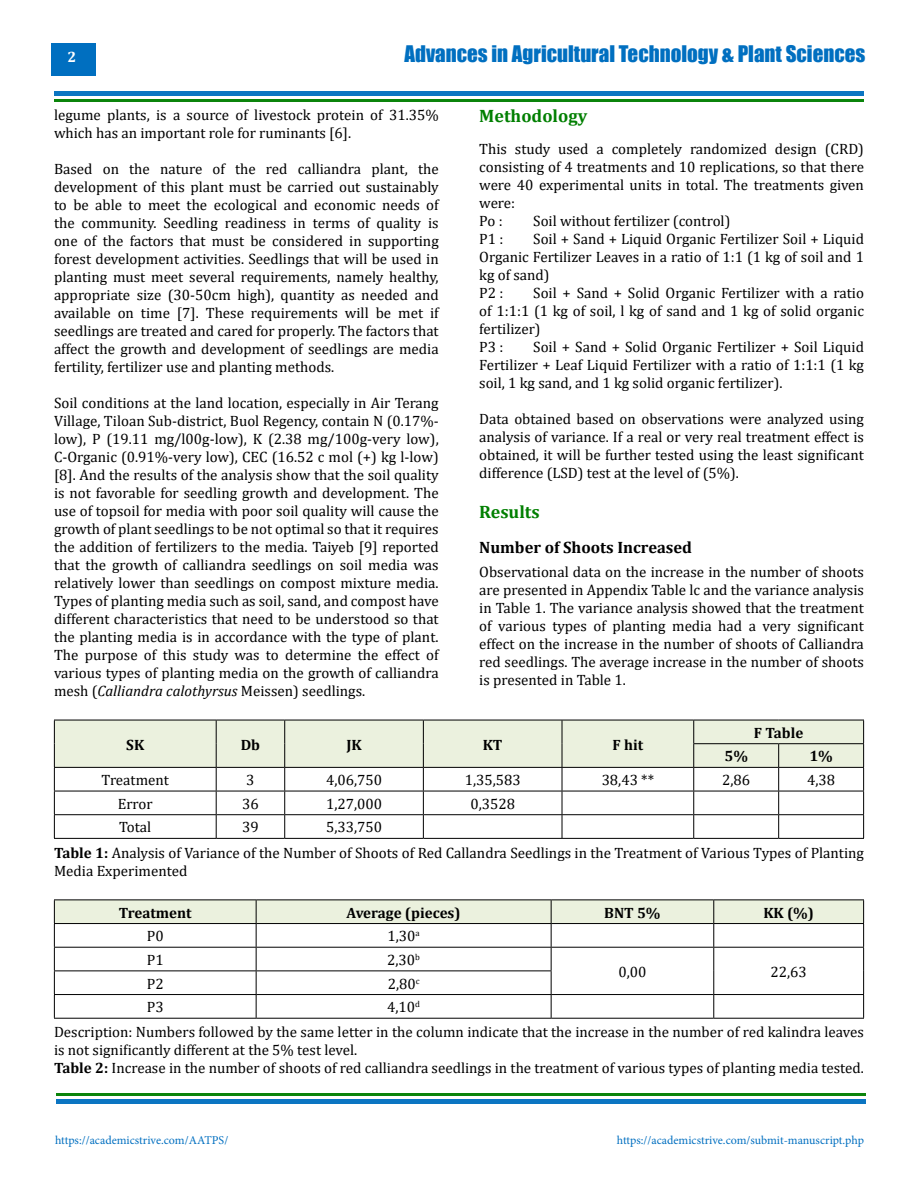
<style>
.page{position:relative;width:918px;height:1188px;background:#fff}
.page>*{position:absolute;margin:0;border:0;box-sizing:border-box;transform-origin:0 0}
.t1{font:21px "Impact";color:#006fc0}
.t2{font:700 18px "Cambria";color:#007f01}
.t3{font:700 16.5px "Cambria";color:#000}
.t4{font:15px/18px "Cambria";color:#000}
.t5{font:700 15px "Cambria";color:#000}
.t6{font:700 15px "Cambria";color:#fff}
.t7{font:12px "Minion Pro";color:#006fc0}
.s1{font-style:italic}
.s2{font-weight:700}
</style>
<div class="page">
<div style="left:51px;top:43px;width:45px;height:33px;background:#006fc0"></div>
<div style="left:54px;top:91px;width:810px;height:5px;background:#0b75c2"></div>
<div style="left:56px;top:1099px;width:810px;height:5px;background:#0b75c2"></div>
<hr style="left:54px;top:99px;width:810px;height:3px;background:#007f01">
<hr style="left:56px;top:1094px;width:810px;height:2px;background:#007f01">
<svg style="left:54px;top:720px;width:810px;height:118px"></svg>
<hr style="left:54px;top:838px;width:162px;height:1px;background:#000">
<hr style="left:216px;top:838px;width:69px;height:1px;background:#000">
<hr style="left:285px;top:838px;width:138px;height:1px;background:#000">
<hr style="left:423px;top:838px;width:139px;height:1px;background:#000">
<hr style="left:562px;top:838px;width:132px;height:1px;background:#000">
<hr style="left:694px;top:838px;width:85px;height:1px;background:#000">
<hr style="left:779px;top:838px;width:85px;height:1px;background:#000">
<hr style="left:54px;top:1018px;width:202px;height:1px;background:#000">
<hr style="left:256px;top:1018px;width:295px;height:1px;background:#000">
<hr style="left:551px;top:1018px;width:163px;height:1px;background:#000">
<hr style="left:714px;top:1018px;width:150px;height:1px;background:#000">
<svg style="left:54px;top:900px;width:810px;height:118px"></svg>
<p class="t6" style="left:68px;top:47px;width:10px">2</p>
<h1 class="t1" style="left:405px;top:37px;width:462px">Advances in Agricultural Technology &amp; Plant Sciences</h1>
<p class="t4" style="left:54px;top:105px;width:386px">legume plants, is a source of livestock protein of 31.35% which has an important role for ruminants [6].</p>
<p class="t4" style="left:54px;top:159px;width:386px;text-align:justify">Based on the nature of the red calliandra plant, the development of this plant must be carried out sustainably to be able to meet the ecological and economic needs of the community. Seedling readiness in terms of quality is one of the factors that must be considered in supporting forest development activities. Seedlings that will be used in planting must meet several requirements, namely healthy, appropriate size (30-50cm high), quantity as needed and available on time [7]. These requirements will be met if seedlings are treated and cared for properly. The factors that affect the growth and development of seedlings are media fertility, fertilizer use and planting methods.</p>
<p class="t4" style="left:54px;top:393px;width:386px;text-align:justify">Soil conditions at the land location, especially in Air Terang Village, Tiloan Sub-district, Buol Regency, contain N (0.17%- low), P (19.11 mg/l00g-low), K (2.38 mg/100g-very low), C-Organic (0.91%-very low), CEC (16.52 c mol (+) kg l-low) [8]. And the results of the analysis show that the soil quality is not favorable for seedling growth and development. The use of topsoil for media with poor soil quality will cause the growth of plant seedlings to be not optimal so that it requires the addition of fertilizers to the media. Taiyeb [9] reported that the growth of calliandra seedlings on soil media was relatively lower than seedlings on compost mixture media.<br>Types of planting media such as soil, sand, and compost have different characteristics that need to be understood so that the planting media is in accordance with the type of plant.<br>The purpose of this study was to determine the effect of various types of planting media on the growth of calliandra mesh (<span class="s1">Calliandra calothyrsus</span> Meissen) seedlings.</p>
<p class="t2" style="left:479px;top:103px;width:110px">Methodology</p>
<p class="t4" style="left:479px;top:139px;width:386px">This study used a completely randomized design (CRD) consisting of 4 treatments and 10 replications, so that there were 40 experimental units in total. The treatments given were:<br>Po :</p>
<p class="t4" style="left:533px;top:211px;width:199px">Soil without fertilizer (control)</p>
<p class="t4" style="left:479px;top:229px;width:386px;text-indent:54px">Soil + Sand + Liquid Organic Fertilizer Soil + Liquid<br>Organic Fertilizer Leaves in a ratio of 1:1 (1 kg of soil and 1 kg of sand)<br>P2 :</p>
<p class="t4" style="left:479px;top:229px;width:26px">P1 :</p>
<p class="t4" style="left:479px;top:283px;width:386px;text-indent:54px">Soil + Sand + Solid Organic Fertilizer with a ratio of 1:1:1 (1 kg of soil, l kg of sand and 1 kg of solid organic fertilizer)<br>P3 :</p>
<p class="t4" style="left:479px;top:337px;width:386px;text-align:justify;text-indent:54px">Soil + Sand + Solid Organic Fertilizer + Soil Liquid Fertilizer + Leaf Liquid Fertilizer with a ratio of 1:1:1 (1 kg soil, 1 kg sand, and 1 kg solid organic fertilizer).</p>
<p class="t4" style="left:479px;top:409px;width:386px;text-align:justify">Data obtained based on observations were analyzed using analysis of variance. If a real or very real treatment effect is obtained, it will be further tested using the least significant difference (LSD) test at the level of (5%).</p>
<p class="t2" style="left:479px;top:499px;width:62px">Results</p>
<p class="t3" style="left:479px;top:535px;width:214px">Number of Shoots Increased</p>
<p class="t4" style="left:479px;top:563px;width:386px;text-align:justify">Observational data on the increase in the number of shoots are presented in Appendix Table lc and the variance analysis in Table 1. The variance analysis showed that the treatment of various types of planting media had a very significant effect on the increase in the number of shoots of Calliandra red seedlings. The average increase in the number of shoots is presented in Table 1.</p>
<p class="t5" style="left:126px;top:734px;width:19px">SK</p>
<p class="t5" style="left:241px;top:734px;width:21px">Db</p>
<p class="t5" style="left:346px;top:734px;width:17px">JK</p>
<p class="t5" style="left:483px;top:734px;width:21px">KT</p>
<p class="t5" style="left:613px;top:734px;width:32px">F hit</p>
<p class="t5" style="left:754px;top:722px;width:51px">F Table</p>
<p class="t5" style="left:724px;top:746px;width:25px">5%</p>
<p class="t5" style="left:809px;top:746px;width:25px">1%</p>
<p class="t4" style="left:102px;top:771px;width:69px">Treatment</p>
<p class="t4" style="left:246px;top:771px;width:10px">3</p>
<p class="t4" style="left:326px;top:771px;width:58px">4,06,750</p>
<p class="t4" style="left:465px;top:771px;width:58px">1,35,583</p>
<p class="t4" style="left:602px;top:771px;width:54px">38,43 **</p>
<p class="t4" style="left:722px;top:771px;width:30px">2,86</p>
<p class="t4" style="left:807px;top:771px;width:30px">4,38</p>
<p class="t4" style="left:118px;top:795px;width:36px">Error</p>
<p class="t4" style="left:242px;top:795px;width:18px">36</p>
<p class="t4" style="left:326px;top:795px;width:58px">1,27,000</p>
<p class="t4" style="left:470px;top:795px;width:46px">0,3528</p>
<p class="t4" style="left:119px;top:818px;width:34px">Total</p>
<p class="t4" style="left:242px;top:818px;width:18px">39</p>
<p class="t4" style="left:54px;top:815px;width:811px;line-height:25.2px;text-indent:272px">5,33,750<br><span class="s2">Table 1:</span> Analysis of Variance of the Number of Shoots of Red Callandra Seedlings in the Treatment of Various Types of Planting</p>
<p class="t4" style="left:54px;top:861px;width:135px">Media Experimented</p>
<p class="t5" style="left:119px;top:902px;width:75px">Treatment</p>
<p class="t5" style="left:347px;top:902px;width:116px">Average (pieces)</p>
<p class="t5" style="left:604px;top:902px;width:58px">BNT 5%</p>
<p class="t5" style="left:763px;top:902px;width:52px">KK (%)</p>
<p class="t4" style="left:147px;top:927px;width:18px">P0</p>
<p class="t4" style="left:388px;top:927px;width:34px">1,30<sup>a</sup></p>
<p class="t4" style="left:147px;top:951px;width:18px">P1</p>
<p class="t4" style="left:387px;top:951px;width:34px">2,30<sup>b</sup></p>
<p class="t4" style="left:618px;top:963px;width:30px">0,00</p>
<p class="t4" style="left:771px;top:963px;width:38px">22,63</p>
<p class="t4" style="left:147px;top:974px;width:18px">P2</p>
<p class="t4" style="left:388px;top:974px;width:33px">2,80<sup>c</sup></p>
<p class="t4" style="left:147px;top:998px;width:18px">P3</p>
<p class="t4" style="left:54px;top:994px;width:812px;line-height:25.2px;text-indent:333px">4,10<sup>d<br></sup>Description: Numbers followed by the same letter in the column indicate that the increase in the number of red kalindra leaves</p>
<p class="t4" style="left:54px;top:1041px;width:811px">is not significantly different at the 5% test level.<br><span class="s2">Table 2:</span> Increase in the number of shoots of red calliandra seedlings in the treatment of various types of planting media tested.</p>
<p class="t7" style="left:55px;top:1132px;width:175px">https://academicstrive.com/AATPS/</p>
<p class="t7" style="left:617px;top:1132px;width:249px">https://academicstrive.com/submit-manuscript.php</p>
</div>
